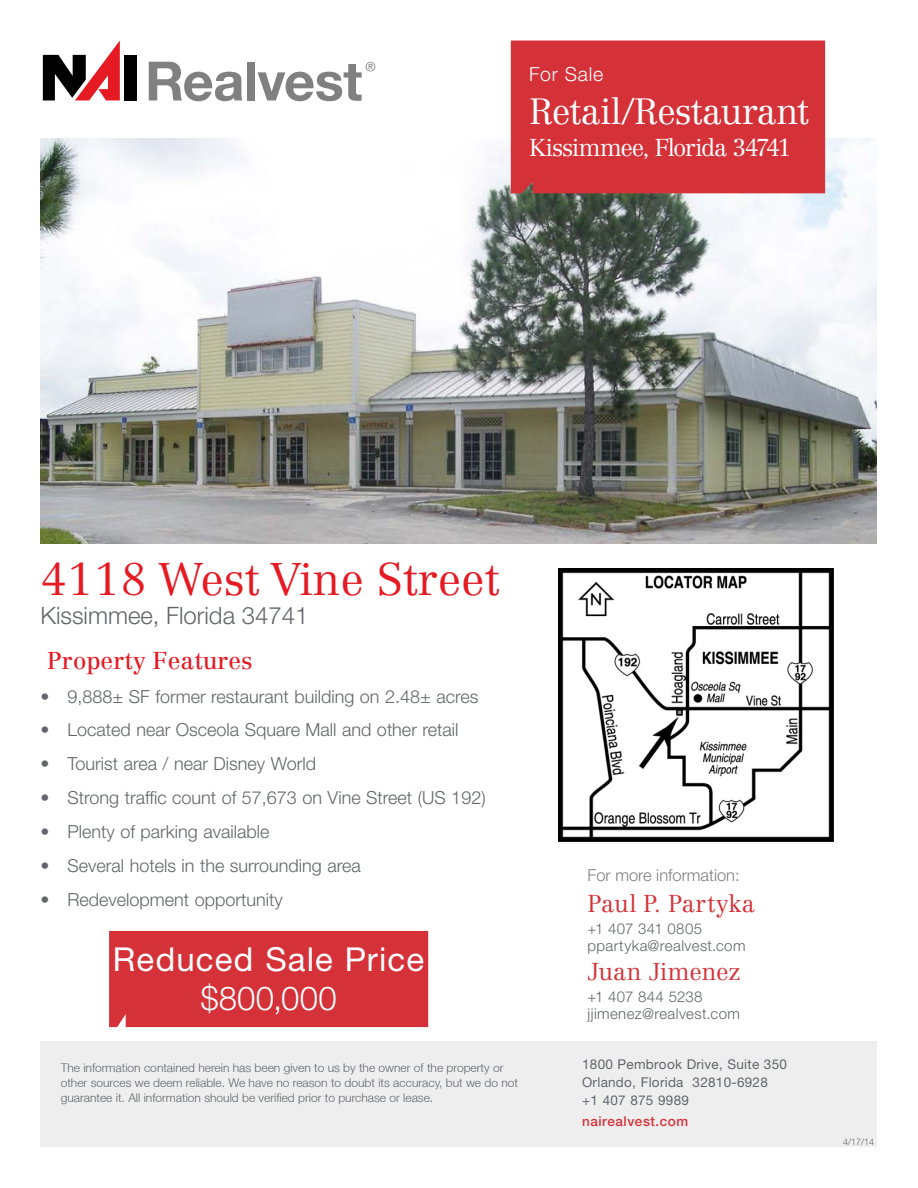
<style>
.page{position:relative;width:918px;height:1188px;background:#fff}
.page>*{position:absolute;margin:0;border:0;box-sizing:border-box;transform-origin:0 0}
.t1{font:300 45px "Centennial LT Std";color:#e51a23}
.t2{font:300 36px "Centennial LT Std";letter-spacing:-.025em;color:#fff}
.t3{font:33px "Helvetica Neue LT Std";letter-spacing:.035em;color:#fff}
.t4{font:300 33px "Helvetica Neue LT Std";letter-spacing:.01em;color:#fff}
.t5{font:300 24px "Centennial LT Std";letter-spacing:-.005em;color:#d43238}
.t6{font:300 24px "Helvetica Neue LT Std";color:#63656a}
.t7{font:300 24px "Centennial LT Std";letter-spacing:-.05em;color:#fff}
.t8{font:24px "Centennial LT Std";color:#e51a23}
.t9{font:300 19.5px "Helvetica Neue LT Std";letter-spacing:.04em;color:#fff}
.t10{font:300 18px "Helvetica Neue LT Std";color:#63656a}
.t11{font:300 16.5px "Helvetica Neue LT Std";color:#808083}
.t12{font:300 15px "Helvetica Neue LT Std";letter-spacing:.025em;color:#63656a}
.t13{font:13.5px "Helvetica Neue LT Std";letter-spacing:.02em;color:#63656a}
.t14{font:500 13.5px "Helvetica Neue LT Std";letter-spacing:.04em;color:#d43238}
.t15{font:300 12px/15px "Helvetica Neue LT";color:#63656a}
.t16{font:100 9px "Helvetica Neue LT Std";color:#231f20}
</style>
<div class="page">
<div style="left:40px;top:1041px;width:838px;height:106px;background:#eeeeef"></div>
<div style="left:109px;top:931px;width:319px;height:96px;background:#d43238"></div>
<div style="left:124px;top:55px;width:12px;height:45px;background:#000"></div>
<svg style="left:43px;top:40px;width:77px;height:60px"></svg>
<svg style="left:149px;top:62px;width:93px;height:39px"></svg>
<div style="left:247px;top:62px;width:8px;height:38px;background:#808083"></div>
<svg style="left:258px;top:62px;width:117px;height:39px"></svg>
<img style="left:558px;top:568px;width:275px;height:274px">
<img style="left:40px;top:139px;width:837px;height:404px">
<div style="left:511px;top:40px;width:314px;height:153px;background:#d43238"></div>
<p class="t9" style="left:529px;top:62px;width:76px">For Sale</p>
<p class="t2" style="left:529px;top:90px;width:281px">Retail/Restaurant</p>
<p class="t7" style="left:529px;top:133px;width:264px">Kissimmee, Florida 34741</p>
<p class="t1" style="left:40px;top:553px;width:461px">4118 West Vine Street</p>
<p class="t6" style="left:40px;top:601px;width:270px">Kissimmee, Florida 34741</p>
<p class="t8" style="left:47px;top:647px;width:207px">Property Features</p>
<p class="t10" style="left:40px;top:685px;width:439px">• 9,888± SF former restaurant building on 2.48± acres</p>
<p class="t10" style="left:40px;top:719px;width:420px">• Located near Osceola Square Mall and other retail</p>
<p class="t10" style="left:40px;top:753px;width:277px">• Tourist area / near Disney World</p>
<p class="t10" style="left:40px;top:787px;width:447px">• Strong traffic count of 57,673 on Vine Street (US 192)</p>
<p class="t10" style="left:40px;top:821px;width:230px">• Plenty of parking available</p>
<p class="t10" style="left:40px;top:855px;width:322px">• Several hotels in the surrounding area</p>
<p class="t10" style="left:40px;top:889px;width:244px">• Redevelopment opportunity</p>
<p class="t3" style="left:113px;top:940px;width:313px">Reduced Sale Price</p>
<p class="t4" style="left:200px;top:978px;width:138px">$800,000</p>
<p class="t15" style="left:61px;top:1060px;width:459px">The information contained herein has been given to us by the owner of the property or other sources we deem reliable. We have no reason to doubt its accuracy, but we do not guarantee it. All information should be verified prior to purchase or lease.</p>
<p class="t11" style="left:588px;top:865px;width:154px">For more information:</p>
<p class="t5" style="left:588px;top:890px;width:169px">Paul P. Partyka</p>
<p class="t12" style="left:588px;top:920px;width:116px">+1 407 341 0805</p>
<p class="t12" style="left:588px;top:937px;width:160px">ppartyka@realvest.com</p>
<p class="t5" style="left:588px;top:958px;width:154px">Juan Jimenez</p>
<p class="t12" style="left:588px;top:988px;width:117px">+1 407 844 5238</p>
<p class="t12" style="left:588px;top:1005px;width:154px">jjimenez@realvest.com</p>
<p class="t13" style="left:582px;top:1056px;width:206px">1800 Pembrook Drive, Suite 350</p>
<p class="t13" style="left:582px;top:1074px;width:187px">Orlando, Florida 32810-6928</p>
<p class="t13" style="left:582px;top:1092px;width:108px">+1 407 875 9989</p>
<p class="t14" style="left:582px;top:1114px;width:108px">nairealvest.com</p>
<p class="t16" style="left:843px;top:1136px;width:33px">4/17/14</p>
</div>
